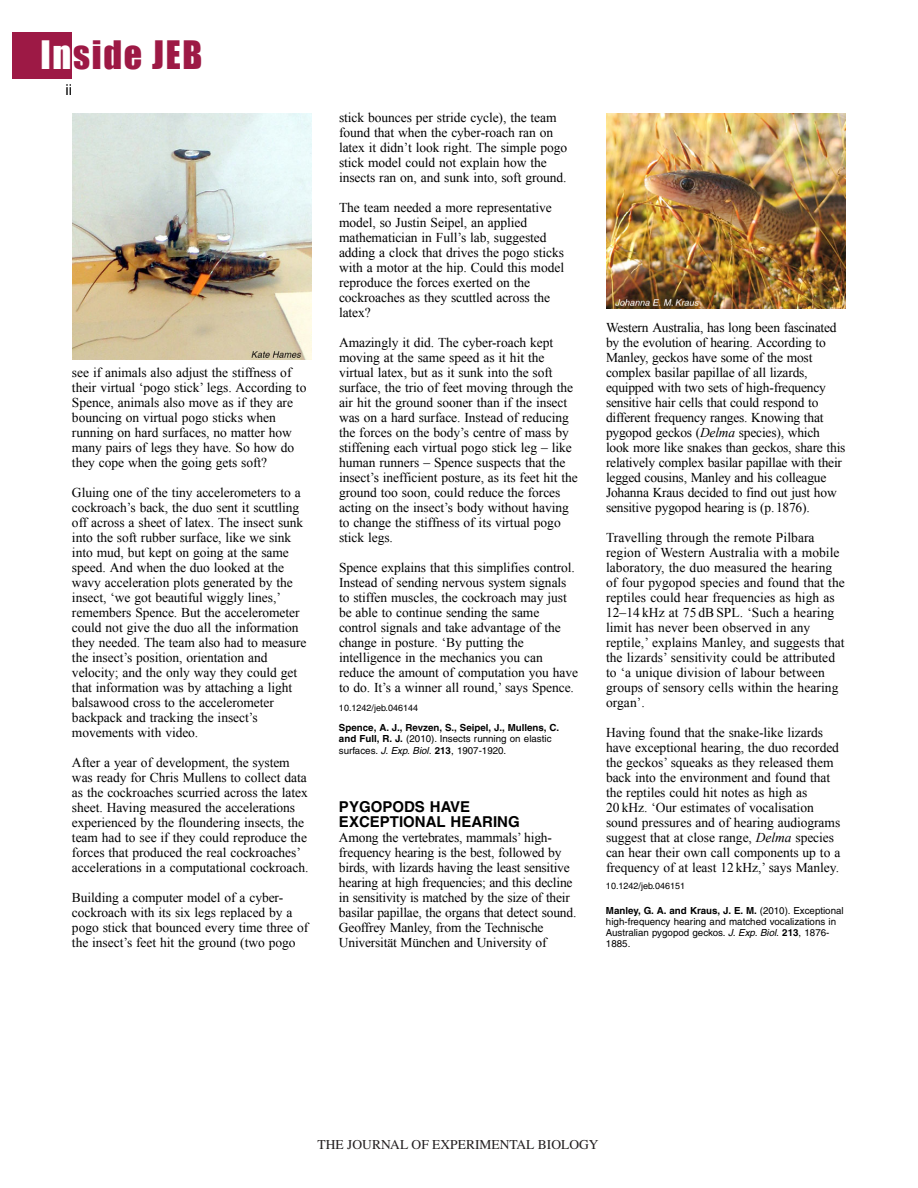
<style>
.page{position:relative;width:918px;height:1188px;background:#fff}
.page>*{position:absolute;margin:0;border:0;box-sizing:border-box;transform-origin:0 0}
.t1{font:36px "Impact";letter-spacing:.05em;color:#9d1945}
.t2{font:700 15px/15px "Helvetica";color:#000}
.t3{font:15px "Helvetica";color:#000}
.t4{font:13.5px/15px "Times New Roman";letter-spacing:-.005em;color:#000}
.t5{font:13.5px "Times";color:#231f20}
.t6{font:9.75px/11.2px "Helvetica";color:#000}
.t7{font:700 9.75px/11.2px "Helvetica";color:#000}
.t8{font:9px "Helvetica";color:#000}
.s1{color:#fff}
.s2{font-weight:400}
.s3{font-weight:400;font-style:italic}
.s4{font-style:italic}
.s5{font-weight:700}
</style>
<div class="page">
<div style="left:12px;top:32px;width:60px;height:46px;background:#9d1945"></div>
<img style="left:72px;top:113px;width:239px;height:246px">
<img style="left:606px;top:113px;width:239px;height:196px">
<h1 class="t1" style="left:40px;top:33px;width:163px"><span class="s1">In</span>side JEB</h1>
<p class="t3" style="left:66px;top:84px;width:8px">ii</p>
<p class="t4" style="left:72px;top:365px;width:236px">see if animals also adjust the stiffness of their virtual ‘pogo stick’ legs. According to Spence, animals also move as if they are bouncing on virtual pogo sticks when running on hard surfaces, no matter how many pairs of legs they have. So how do they cope when the going gets soft?</p>
<p class="t4" style="left:72px;top:485px;width:236px">Gluing one of the tiny accelerometers to a cockroach’s back, the duo sent it scuttling off across a sheet of latex. The insect sunk into the soft rubber surface, like we sink into mud, but kept on going at the same speed. And when the duo looked at the wavy acceleration plots generated by the insect, ‘we got beautiful wiggly lines,’ remembers Spence. But the accelerometer could not give the duo all the information they needed. The team also had to measure the insect’s position, orientation and velocity; and the only way they could get that information was by attaching a light balsawood cross to the accelerometer backpack and tracking the insect’s movements with video.</p>
<p class="t4" style="left:72px;top:755px;width:238px">After a year of development, the system was ready for Chris Mullens to collect data as the cockroaches scurried across the latex sheet. Having measured the accelerations experienced by the floundering insects, the team had to see if they could reproduce the forces that produced the real cockroaches’ accelerations in a computational cockroach.</p>
<p class="t4" style="left:72px;top:890px;width:238px">Building a computer model of a cyber&shy;cockroach with its six legs replaced by a pogo stick that bounced every time three of the insect’s feet hit the ground (two pogo</p>
<p class="t4" style="left:339px;top:110px;width:230px">stick bounces per stride cycle), the team found that when the cyber-roach ran on latex it didn’t look right. The simple pogo stick model could not explain how the insects ran on, and sunk into, soft ground.</p>
<p class="t4" style="left:339px;top:200px;width:227px">The team needed a more representative model, so Justin Seipel, an applied mathematician in Full’s lab, suggested adding a clock that drives the pogo sticks with a motor at the hip. Could this model reproduce the forces exerted on the cockroaches as they scuttled across the latex?</p>
<p class="t4" style="left:339px;top:335px;width:240px">Amazingly it did. The cyber-roach kept moving at the same speed as it hit the virtual latex, but as it sunk into the soft surface, the trio of feet moving through the air hit the ground sooner than if the insect was on a hard surface. Instead of reducing the forces on the body’s centre of mass by stiffening each virtual pogo stick leg – like human runners – Spence suspects that the insect’s inefficient posture, as its feet hit the ground too soon, could reduce the forces acting on the insect’s body without having to change the stiffness of its virtual pogo stick legs.</p>
<p class="t4" style="left:339px;top:560px;width:241px">Spence explains that this simplifies control.<br>Instead of sending nervous system signals to stiffen muscles, the cockroach may just be able to continue sending the same control signals and take advantage of the change in posture. ‘By putting the intelligence in the mechanics you can reduce the amount of computation you have to do. It’s a winner all round,’ says Spence.</p>
<p class="t8" style="left:339px;top:705px;width:81px">10.1242/jeb.046144</p>
<p class="t7" style="left:339px;top:723px;width:222px">Spence, A. J., Revzen, S., Seipel, J., Mullens, C. and Full, R. J. <span class="s2">(2010). Insects running on elastic surfaces.</span> <span class="s3">J. Exp. Biol.</span> 213<span class="s2">, 1907-1920.</span></p>
<p class="t2" style="left:339px;top:801px;width:182px">PYGOPODS HAVE<br>EXCEPTIONAL HEARING</p>
<p class="t4" style="left:339px;top:830px;width:239px">Among the vertebrates, mammals’ high&shy;frequency hearing is the best, followed by birds, with lizards having the least sensitive hearing at high frequencies; and this decline in sensitivity is matched by the size of their basilar papillae, the organs that detect sound.<br>Geoffrey Manley, from the Technische Universität München and University of</p>
<p class="t4" style="left:606px;top:320px;width:241px">Western Australia, has long been fascinated by the evolution of hearing. According to Manley, geckos have some of the most complex basilar papillae of all lizards, equipped with two sets of high-frequency sensitive hair cells that could respond to different frequency ranges. Knowing that pygopod geckos (<span class="s4">Delma</span> species), which look more like snakes than geckos, share this relatively complex basilar papillae with their legged cousins, Manley and his colleague Johanna Kraus decided to find out just how sensitive pygopod hearing is (p.1876).</p>
<p class="t4" style="left:606px;top:530px;width:240px">Travelling through the remote Pilbara region of Western Australia with a mobile laboratory, the duo measured the hearing of four pygopod species and found that the reptiles could hear frequencies as high as 12–14 kHz at 75 dB SPL. ‘Such a hearing limit has never been observed in any reptile,’ explains Manley, and suggests that the lizards’ sensitivity could be attributed to ‘a unique division of labour between groups of sensory cells within the hearing organ’.</p>
<p class="t4" style="left:606px;top:725px;width:236px">Having found that the snake-like lizards have exceptional hearing, the duo recorded the geckos’ squeaks as they released them back into the environment and found that the reptiles could hit notes as high as<br>20 kHz. ‘Our estimates of vocalisation sound pressures and of hearing audiograms suggest that at close range, <span class="s4">Delma</span> species can hear their own call components up to a frequency of at least 12 kHz,’ says Manley.</p>
<p class="t8" style="left:606px;top:882px;width:81px">10.1242/jeb.046151</p>
<p class="t6" style="left:606px;top:905px;width:239px"><span class="s5">Manley, G. A. and Kraus, J. E. M.</span> (2010). Exceptional high-frequency hearing and matched vocalizations in Australian pygopod geckos. <span class="s4">J. Exp. Biol.</span> <span class="s5">213</span>, 1876- 1885.</p>
<p class="t5" style="left:318px;top:1137px;width:282px">THE JOURNAL OF EXPERIMENTAL BIOLOGY</p>
</div>
